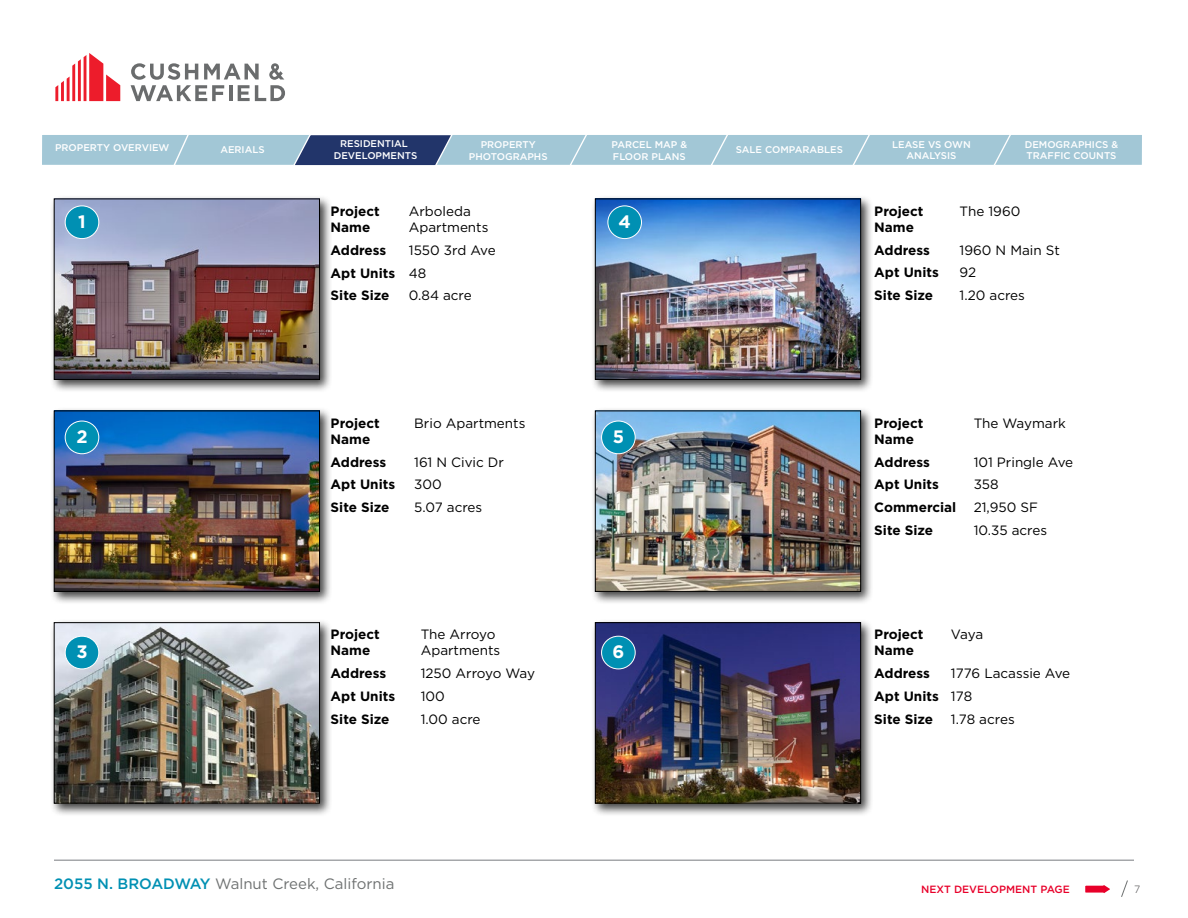
<style>
.page{position:relative;width:1188px;height:918px;background:#fff}
.page>*{position:absolute;margin:0;border:0;box-sizing:border-box;transform-origin:0 0}
.t1{font:700 18px "Gotham";color:#fff}
.t2{font:15px "Gotham";color:#6e7171}
.t3{font:13.5px/16.2px "Gotham";color:#000}
.t4{font:700 13.5px/16.2px "Gotham";color:#000}
.t5{font:500 10.5px "Gotham";color:#e8002a}
.t6{font:300 10.5px "Gotham";color:#414042}
.t7{font:500 9.75px/11.7px "Gotham";color:#fff;text-align:center}
.s1{font-weight:400}
.s2{font-weight:700}
.s3{font-weight:500;color:#0090b3}
</style>
<div class="page">
<hr style="left:54px;top:860px;width:1080px;height:1px;background:#a5a7aa">
<svg style="left:55px;top:53px;width:65px;height:48px"></svg>
<svg style="left:131px;top:63px;width:154px;height:38px"></svg>
<svg style="left:42px;top:135px;width:1100px;height:31px;background:#96b7ca"></svg>
<div style="left:50px;top:195px;width:283px;height:198px;background:#000;opacity:.75"></div>
<img style="left:56px;top:201px;width:262px;height:177px">
<div style="left:54px;top:199px;width:266px;height:181px;border:1px solid #000"></div>
<div style="left:50px;top:407px;width:283px;height:198px;background:#000;opacity:.75"></div>
<img style="left:56px;top:413px;width:262px;height:177px">
<div style="left:54px;top:411px;width:266px;height:181px;border:1px solid #000"></div>
<div style="left:50px;top:619px;width:283px;height:198px;background:#000;opacity:.75"></div>
<img style="left:56px;top:624px;width:262px;height:177px">
<div style="left:54px;top:622px;width:266px;height:181px;border:1px solid #000"></div>
<div style="left:591px;top:195px;width:283px;height:198px;background:#000;opacity:.75"></div>
<img style="left:597px;top:201px;width:262px;height:177px">
<div style="left:595px;top:199px;width:266px;height:181px;border:1px solid #000"></div>
<div style="left:591px;top:407px;width:283px;height:198px;background:#000;opacity:.75"></div>
<img style="left:597px;top:413px;width:262px;height:177px">
<div style="left:595px;top:411px;width:266px;height:181px;border:1px solid #000"></div>
<div style="left:591px;top:619px;width:283px;height:198px;background:#000;opacity:.75"></div>
<img style="left:597px;top:624px;width:262px;height:177px">
<div style="left:595px;top:622px;width:266px;height:181px;border:1px solid #000"></div>
<div style="left:65px;top:206px;width:34px;height:33px;background:#0090b3;border-radius:50%"></div>
<div style="left:65px;top:205px;width:34px;height:34px;border:1px solid #fff;border-radius:50%"></div>
<div style="left:608px;top:206px;width:34px;height:33px;background:#0090b3;border-radius:50%"></div>
<div style="left:608px;top:205px;width:34px;height:34px;border:1px solid #fff;border-radius:50%"></div>
<div style="left:602px;top:421px;width:33px;height:33px;background:#0090b3;border-radius:50%"></div>
<div style="left:601px;top:421px;width:35px;height:33px;border:1px solid #fff;border-radius:50%"></div>
<div style="left:602px;top:636px;width:33px;height:33px;background:#0090b3;border-radius:50%"></div>
<div style="left:601px;top:636px;width:35px;height:33px;border:1px solid #fff;border-radius:50%"></div>
<div style="left:65px;top:421px;width:34px;height:33px;background:#0090b3;border-radius:50%"></div>
<div style="left:65px;top:421px;width:34px;height:33px;border:1px solid #fff;border-radius:50%"></div>
<div style="left:65px;top:636px;width:34px;height:33px;background:#0090b3;border-radius:50%"></div>
<div style="left:65px;top:636px;width:34px;height:33px;border:1px solid #fff;border-radius:50%"></div>
<svg style="left:1085px;top:880px;width:43px;height:17px"></svg>
<p class="t7" style="left:334px;top:138px;width:85px">RESIDENTIAL<br>DEVELOPMENTS</p>
<p class="t7" style="left:55px;top:142px;width:116px">PROPERTY OVERVIEW</p>
<p class="t7" style="left:1025px;top:138px;width:95px;text-align:left">DEMOGRAPHICS &amp;<br>TRAFFIC COUNTS</p>
<p class="t7" style="left:220px;top:144px;width:46px">AERIALS</p>
<p class="t7" style="left:469px;top:138px;width:80px">PROPERTY<br>PHOTOGRAPHS</p>
<p class="t7" style="left:612px;top:138px;width:77px;text-align:left">PARCEL MAP &amp;<br>FLOOR PLANS</p>
<p class="t7" style="left:892px;top:138px;width:80px">LEASE VS OWN<br>ANALYSIS</p>
<p class="t7" style="left:736px;top:144px;width:109px">SALE COMPARABLES</p>
<p class="t4" style="left:331px;top:203px;width:51px">Project<br>Name</p>
<p class="t3" style="left:409px;top:203px;width:81px">Arboleda<br>Apartments</p>
<p class="t4" style="left:331px;top:242px;width:57px">Address</p>
<h1 class="t1" style="left:78px;top:210px;width:9px">1</h1>
<h1 class="t1" style="left:618px;top:210px;width:14px">4</h1>
<p class="t4" style="left:331px;top:239px;width:167px;line-height:22.8px;text-indent:78px"><span class="s1">1550 3rd Ave<br></span>Apt Units <span class="s1">48<br></span>Site Size</p>
<p class="t3" style="left:409px;top:287px;width:64px">0.84 acre</p>
<h1 class="t1" style="left:76px;top:425px;width:13px">2</h1>
<h1 class="t1" style="left:76px;top:640px;width:13px">3</h1>
<p class="t4" style="left:331px;top:415px;width:51px">Project<br>Name</p>
<p class="t3" style="left:414px;top:414px;width:113px">Brio Apartments</p>
<p class="t4" style="left:331px;top:454px;width:57px">Address</p>
<p class="t3" style="left:414px;top:453px;width:91px">161 N Civic Dr</p>
<p class="t4" style="left:331px;top:476px;width:66px">Apt Units</p>
<p class="t3" style="left:414px;top:476px;width:29px">300</p>
<p class="t4" style="left:331px;top:499px;width:60px">Site Size</p>
<p class="t3" style="left:414px;top:499px;width:70px">5.07 acres</p>
<p class="t4" style="left:331px;top:626px;width:51px">Project<br>Name</p>
<p class="t3" style="left:421px;top:626px;width:81px">The Arroyo<br>Apartments</p>
<p class="t4" style="left:331px;top:665px;width:57px">Address</p>
<p class="t3" style="left:421px;top:665px;width:116px">1250 Arroyo Way</p>
<p class="t4" style="left:331px;top:688px;width:66px">Apt Units</p>
<p class="t3" style="left:421px;top:688px;width:26px">100</p>
<p class="t4" style="left:331px;top:711px;width:60px">Site Size</p>
<p class="t3" style="left:421px;top:711px;width:61px">1.00 acre</p>
<h1 class="t1" style="left:613px;top:425px;width:13px">5</h1>
<h1 class="t1" style="left:612px;top:640px;width:13px">6</h1>
<p class="t4" style="left:874px;top:203px;width:51px">Project<br>Name</p>
<p class="t3" style="left:960px;top:202px;width:62px">The 1960</p>
<p class="t4" style="left:874px;top:242px;width:57px">Address</p>
<p class="t3" style="left:960px;top:241px;width:102px">1960 N Main St</p>
<p class="t4" style="left:874px;top:264px;width:66px">Apt Units</p>
<p class="t3" style="left:960px;top:264px;width:18px">92</p>
<p class="t4" style="left:874px;top:287px;width:60px">Site Size</p>
<p class="t3" style="left:960px;top:287px;width:67px">1.20 acres</p>
<p class="t4" style="left:874px;top:415px;width:51px">Project<br>Name</p>
<p class="t3" style="left:974px;top:414px;width:94px">The Waymark</p>
<p class="t4" style="left:874px;top:454px;width:57px">Address</p>
<p class="t3" style="left:974px;top:453px;width:101px">101 Pringle Ave</p>
<p class="t4" style="left:874px;top:476px;width:66px">Apt Units</p>
<p class="t3" style="left:974px;top:476px;width:26px">358</p>
<p class="t4" style="left:874px;top:499px;width:84px">Commercial</p>
<p class="t3" style="left:974px;top:499px;width:66px">21,950 SF</p>
<p class="t4" style="left:874px;top:522px;width:60px">Site Size</p>
<p class="t3" style="left:974px;top:522px;width:75px">10.35 acres</p>
<p class="t4" style="left:874px;top:626px;width:51px">Project<br>Name</p>
<p class="t3" style="left:951px;top:626px;width:34px">Vaya</p>
<p class="t4" style="left:874px;top:665px;width:57px">Address</p>
<p class="t3" style="left:874px;top:662px;width:197px;line-height:22.8px;text-indent:77px">1776 Lacassie Ave<br><span class="s2">Apt Units</span> 178<br><span class="s2">Site Size</span></p>
<p class="t3" style="left:951px;top:711px;width:65px">1.78 acres</p>
<p class="t2" style="left:54px;top:874px;width:342px"><span class="s3">2055 N. BROADWAY</span> Walnut Creek, California</p>
<p class="t6" style="left:1134px;top:882px;width:8px">7</p>
<p class="t5" style="left:921px;top:883px;width:150px">NEXT DEVELOPMENT PAGE</p>
</div>
